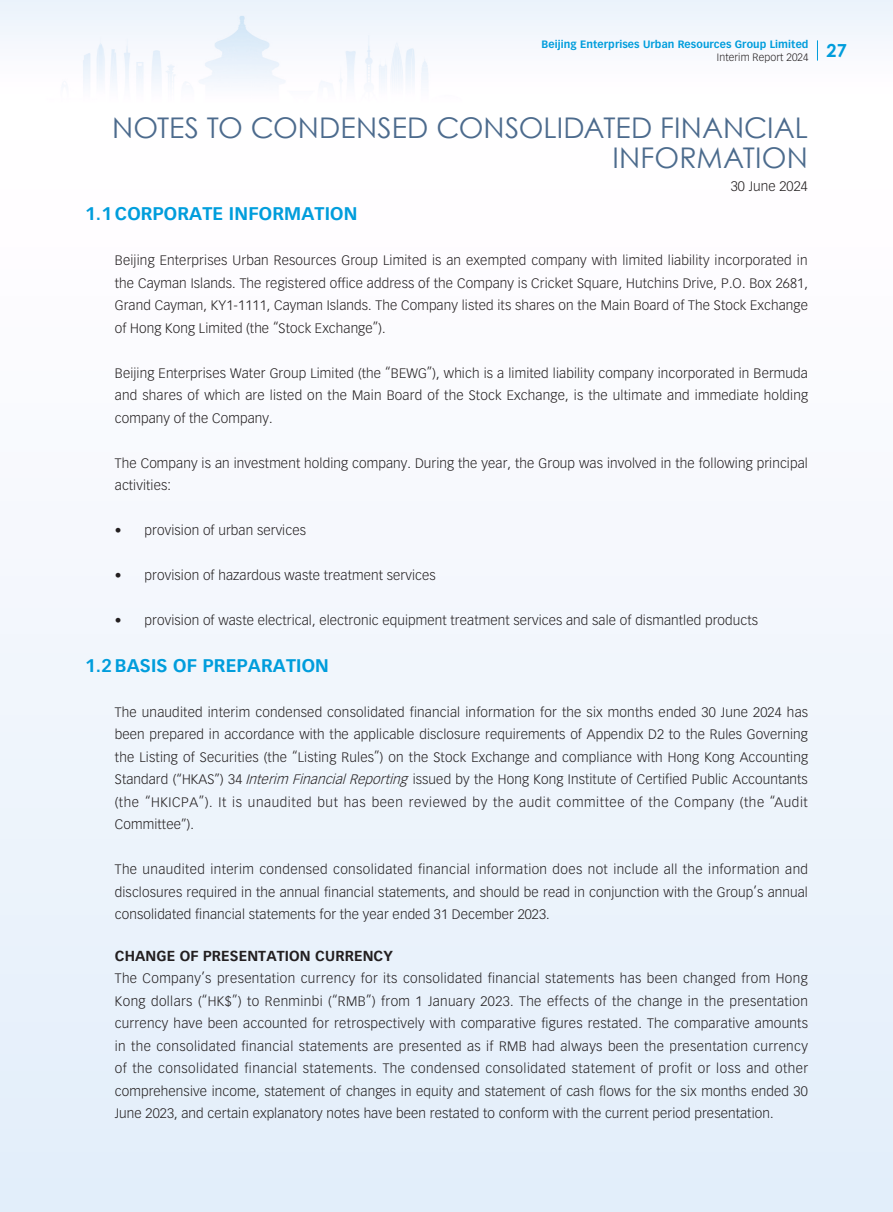
<style>
.page{position:relative;width:893px;height:1212px;background:#fff}
.page>*{position:absolute;margin:0;border:0;box-sizing:border-box;transform-origin:0 0}
.t1{font:28.5px/30px "Century Gothic";letter-spacing:.005em;color:#4c6b8d;text-align:right}
.t2{font:700 18px "Vectora LT Std";letter-spacing:.01em;color:#009ddc}
.t3{font:700 18px "Century Gothic";color:#009ddc}
.t4{font:700 14.25px "Vectora LT Std";letter-spacing:.01em;color:#231f20}
.t5{font:300 13.5px/22.5px "Vectora LT Std";letter-spacing:.01em;color:#231f20;text-align:justify}
.t6{font:700 10.5px "Vectora LT Std";letter-spacing:.01em;color:#009ddc}
.t7{font:300 10.5px "Vectora LT Std";letter-spacing:.01em;color:#231f20}
.s1{font-style:italic}
</style>
<div class="page">
<svg style="left:817px;top:40px;width:1px;height:21px"></svg>
<p class="t6" style="left:542px;top:38px;width:268px">Beijing Enterprises Urban Resources Group Limited</p>
<p class="t7" style="left:717px;top:51px;width:93px">Interim Report 2024</p>
<h2 class="t3" style="left:826px;top:37px;width:22px">27</h2>
<h1 class="t1" style="left:112px;top:113px;width:697px">NOTES TO CONDENSED CONSOLIDATED FINANCIAL<br>INFORMATION</h1>
<p class="t5" style="left:731px;top:175px;width:79px">30 June 2024</p>
<h2 class="t2" style="left:85px;top:203px;width:274px">1.1 CORPORATE INFORMATION</h2>
<p class="t5" style="left:115px;top:249px;width:695px">Beijing Enterprises Urban Resources Group Limited is an exempted company with limited liability incorporated in the Cayman Islands. The registered office address of the Company is Cricket Square, Hutchins Drive, P.O. Box 2681, Grand Cayman, KY1-1111, Cayman Islands. The Company listed its shares on the Main Board of The Stock Exchange of Hong Kong Limited (the “Stock Exchange”).</p>
<p class="t5" style="left:115px;top:362px;width:695px">Beijing Enterprises Water Group Limited (the “BEWG”), which is a limited liability company incorporated in Bermuda and shares of which are listed on the Main Board of the Stock Exchange, is the ultimate and immediate holding company of the Company.</p>
<p class="t5" style="left:115px;top:452px;width:694px">The Company is an investment holding company. During the year, the Group was involved in the following principal activities:</p>
<p class="t5" style="left:115px;top:519px;width:193px">• provision of urban services</p>
<p class="t5" style="left:115px;top:564px;width:322px">• provision of hazardous waste treatment services</p>
<p class="t5" style="left:115px;top:609px;width:645px">• provision of waste electrical, electronic equipment treatment services and sale of dismantled products</p>
<h2 class="t2" style="left:85px;top:654px;width:245px">1.2 BASIS OF PREPARATION</h2>
<p class="t5" style="left:115px;top:701px;width:695px">The unaudited interim condensed consolidated financial information for the six months ended 30 June 2024 has been prepared in accordance with the applicable disclosure requirements of Appendix D2 to the Rules Governing the Listing of Securities (the “Listing Rules”) on the Stock Exchange and compliance with Hong Kong Accounting Standard (“HKAS”) 34 <span class="s1">Interim FinancialReporting</span> issued by the Hong Kong Institute of Certified Public Accountants (the “HKICPA”). It is unaudited but has been reviewed by the audit committee of the Company (the “Audit Committee”).</p>
<p class="t5" style="left:115px;top:858px;width:695px">The unaudited interim condensed consolidated financial information does not include all the information and disclosures required in the annual financial statements, and should be read in conjunction with the Group’s annual consolidated financial statements for the year ended 31 December 2023.</p>
<p class="t4" style="left:115px;top:947px;width:280px">CHANGE OF PRESENTATION CURRENCY</p>
<p class="t5" style="left:115px;top:967px;width:695px">The Company’s presentation currency for its consolidated financial statements has been changed from Hong Kong dollars (“HK$”) to Renminbi (“RMB”) from 1 January 2023. The effects of the change in the presentation currency have been accounted for retrospectively with comparative figures restated. The comparative amounts in the consolidated financial statements are presented as if RMB had always been the presentation currency of the consolidated financial statements. The condensed consolidated statement of profit or loss and other comprehensive income, statement of changes in equity and statement of cash flows for the six months ended 30<br>June 2023, and certain explanatory notes have been restated to conform with the current period presentation.</p>
</div>
